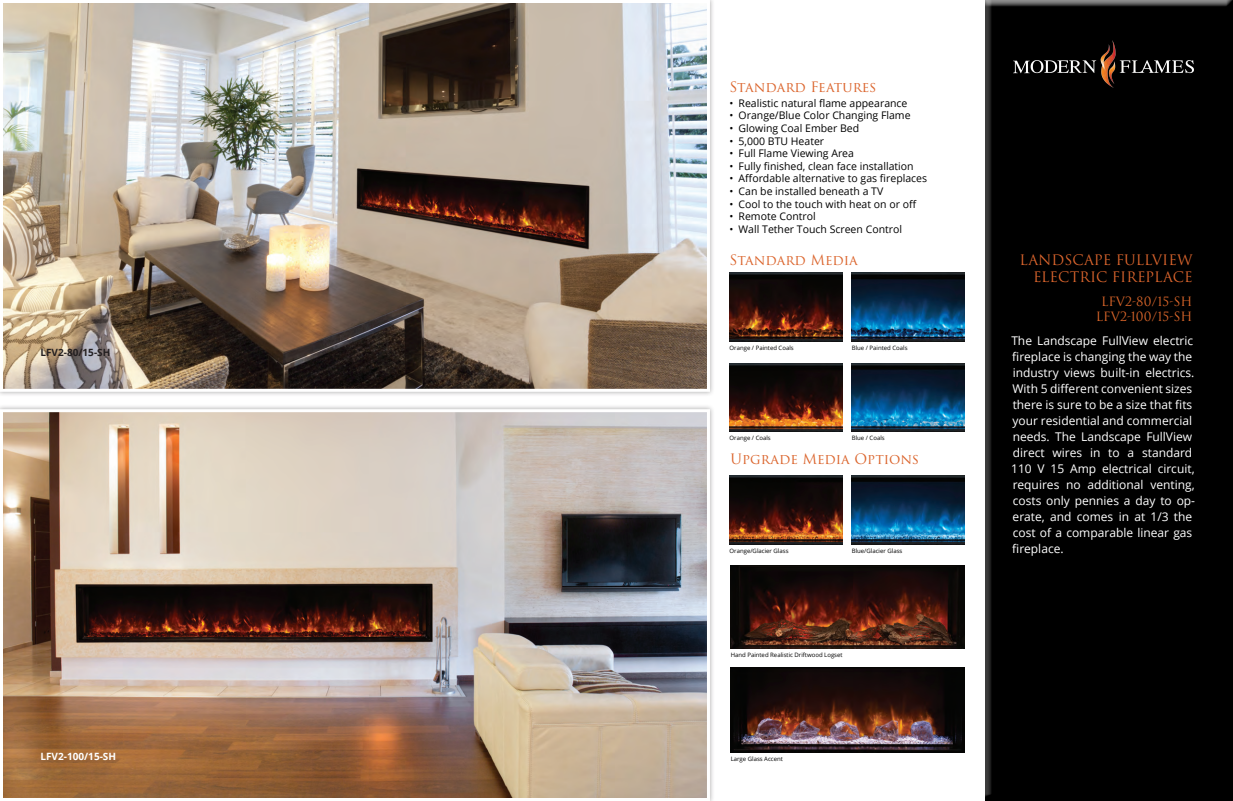
<style>
.page{position:relative;width:1233px;height:801px;background:#fff}
.page>*{position:absolute;margin:0;border:0;box-sizing:border-box;transform-origin:0 0}
.t1{font:14.1px/16.9px "Trajan Pro 3";color:#db652d;text-align:right}
.t2{font:14px "Trajan Pro 3";color:#db652d}
.t3{font:12.5px "Trajan Pro 3";color:#db662a}
.Paragraph_Style_1{font:12px/16px "Open Sans";color:#fff}
.t4{font:10.5px "Open Sans";color:#000}
.t5{font:700 10px "Open Sans";color:#fff}
.t6{font:700 10px "Open Sans";color:#231f20}
.t7{font:6px "Open Sans";color:#000}
</style>
<div class="page">
<img style="left:4px;top:4px;width:702px;height:384px">
<div style="left:0;top:0;width:710px;height:392px;border:3px solid #fff"></div>
<img style="left:4px;top:413px;width:702px;height:384px">
<div style="left:0;top:409px;width:710px;height:392px;border:3px solid #fff"></div>
<div style="left:984px;top:0;width:249px;height:801px;background:#000"></div>
<img style="left:1013px;top:40px;width:180px;height:47px">
<img style="left:731px;top:565px;width:234px;height:84px">
<img style="left:730px;top:273px;width:113px;height:68px">
<img style="left:730px;top:363px;width:113px;height:69px">
<img style="left:730px;top:476px;width:113px;height:68px">
<img style="left:852px;top:273px;width:113px;height:68px">
<img style="left:852px;top:363px;width:113px;height:69px">
<img style="left:852px;top:476px;width:113px;height:68px">
<img style="left:731px;top:668px;width:233px;height:84px">
<p class="t6" style="left:40px;top:345px;width:71px">LFV2-80/15-SH</p>
<p class="t5" style="left:40px;top:750px;width:77px">LFV2-100/15-SH</p>
<p class="t2" style="left:730px;top:78px;width:148px">Standard Features</p>
<p class="t4" style="left:730px;top:96px;width:179px">• Realistic natural flame appearance</p>
<p class="t4" style="left:730px;top:108px;width:183px">• Orange/Blue Color Changing Flame</p>
<p class="t4" style="left:730px;top:121px;width:131px">• Glowing Coal Ember Bed</p>
<p class="t4" style="left:730px;top:134px;width:96px">• 5,000 BTU Heater</p>
<p class="t4" style="left:730px;top:146px;width:126px">• Full Flame Viewing Area</p>
<p class="t4" style="left:730px;top:159px;width:186px">• Fully finished, clean face installation</p>
<p class="t4" style="left:730px;top:171px;width:199px">• Affordable alternative to gas fireplaces</p>
<p class="t4" style="left:730px;top:184px;width:155px">• Can be installed beneath a TV</p>
<p class="t4" style="left:730px;top:197px;width:189px">• Cool to the touch with heat on or off</p>
<p class="t4" style="left:730px;top:209px;width:88px">• Remote Control</p>
<p class="t4" style="left:730px;top:222px;width:174px">• Wall Tether Touch Screen Control</p>
<p class="t2" style="left:730px;top:250px;width:130px">Standard Media</p>
<p class="t7" style="left:730px;top:344px;width:66px">Orange / Painted Coals</p>
<p class="t7" style="left:730px;top:434px;width:43px">Orange / Coals</p>
<p class="t7" style="left:852px;top:344px;width:57px">Blue / Painted Coals</p>
<p class="t7" style="left:852px;top:434px;width:34px">Blue / Coals</p>
<p class="t2" style="left:731px;top:449px;width:190px">Upgrade Media Options</p>
<p class="t7" style="left:730px;top:547px;width:60px">Orange/Glacier Glass</p>
<p class="t7" style="left:852px;top:547px;width:52px">Blue/Glacier Glass</p>
<p class="t7" style="left:731px;top:651px;width:113px">Hand Painted Realistic Driftwood Logset</p>
<p class="t7" style="left:731px;top:754px;width:54px">Large Glass Accent</p>
<p class="t1" style="left:1019px;top:252px;width:175px">LANDSCAPE FULLVIEW<br>ELECTRIC FIREPLACE</p>
<p class="t3" style="left:1101px;top:292px;width:93px">LFV2-80/15-SH</p>
<p class="t3" style="left:1096px;top:307px;width:98px">LFV2-100/15-SH</p>
<p class="Paragraph_Style_1" style="left:1011px;top:332px;width:185px">The Landscape FullView electric fireplace is changing the way the industry views built-in electrics.<br>With 5 different convenient sizes there is sure to be a size that fits your residential and commercial needs. The Landscape FullView direct wires in to a standard<br>110 V 15 Amp electrical circuit, requires no additional venting, costs only pennies a day to op&shy;erate, and comes in at 1/3 the cost of a comparable linear gas fireplace.</p>
</div>
